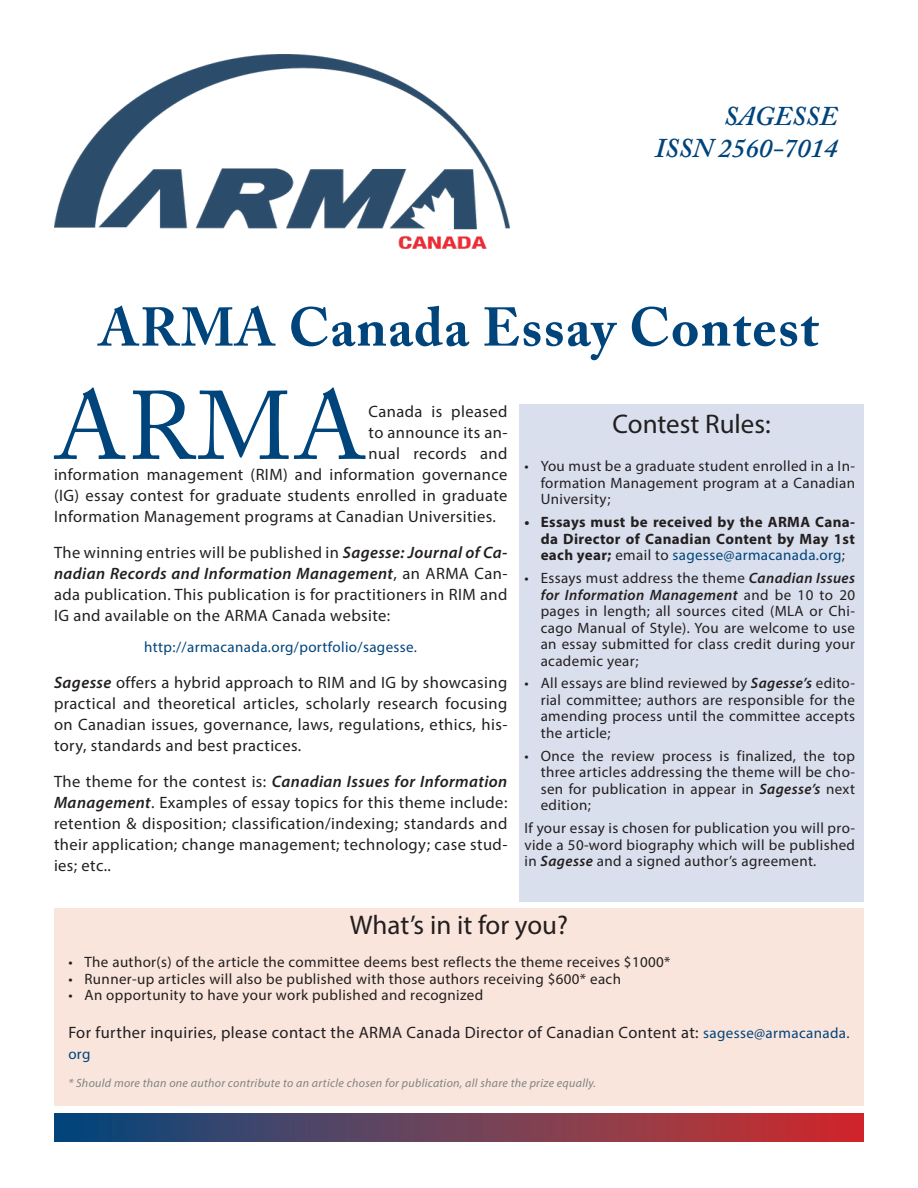
<style>
.page{position:relative;width:918px;height:1188px;background:#fff}
.page>*{position:absolute;margin:0;border:0;box-sizing:border-box;transform-origin:0 0}
.Body{font:96.15px "Adobe Caslon Pro";color:#00447c}
.t1{font:700 54px "Adobe Caslon Pro";letter-spacing:.025em;color:#00447c}
.Company_Name{font:27px "Myriad Pro";color:#231f20}
.Company_Name-2{font:italic 600 27px "Adobe Caslon Pro";color:#00447c}
.Body-2{font:16.5px/21px "Myriad Pro";letter-spacing:.025em;color:#231f20;text-align:justify}
.Bulleted_Text{font:15px/16.5px "Myriad Pro";letter-spacing:.025em;color:#231f20;text-align:justify}
.t2{font:700 15px/16.5px "Myriad Pro";letter-spacing:.025em;color:#231f20;text-align:justify}
.hyperlink{font:15px "Myriad Pro";letter-spacing:.025em;color:#00447c}
.Body-3{font:15px "Myriad Pro";color:#00447c}
.Paragraph_Style_2{font:italic 12px "Myriad Pro";letter-spacing:.025em;color:#808285}
.s1{font-weight:600;font-style:italic}
.s2{font-weight:400}
.s3{font-weight:400;color:#00447c}
.s4{font-size:15px;color:#00447c}
</style>
<div class="page">
<div style="left:519px;top:404px;width:345px;height:497px;background:#d9dfec"></div>
<div style="left:54px;top:1113px;width:810px;height:29px;background:linear-gradient(to right,#084c80,#d3302e)"></div>
<div style="left:54px;top:908px;width:810px;height:198px;background:#f9e5dc"></div>
<img style="left:54px;top:54px;width:455px;height:194px">
<p class="Company_Name-2" style="left:724px;top:100px;width:115px">SAGESSE</p>
<p class="Company_Name-2" style="left:655px;top:132px;width:184px">ISSN 2560-7014</p>
<p class="t1" style="left:99px;top:295px;width:721px">ARMA Canada Essay Contest</p>
<p class="Body" style="left:54px;top:369px;width:313px">ARMA</p>
<p class="Body-2" style="left:369px;top:401px;width:140px">Canada is pleased</p>
<p class="Body-2" style="left:369px;top:422px;width:140px">to announce its an-</p>
<p class="Body-2" style="left:369px;top:443px;width:140px">nual records and</p>
<p class="Body-2" style="left:54px;top:464px;width:455px">information management (RIM) and information governance</p>
<p class="Body-2" style="left:54px;top:485px;width:455px">(IG) essay contest for graduate students enrolled in graduate</p>
<p class="Body-2" style="left:54px;top:506px;width:444px">Information Management programs at Canadian Universities.</p>
<p class="Body-2" style="left:54px;top:541px;width:455px">The winning entries will be published in <span class="s1">Sagesse: Journal of Ca&shy;nadian Records and Information Management</span>, an ARMA Can&shy;ada publication. This publication is for practitioners in RIM and IG and available on the ARMA Canada website:</p>
<p class="hyperlink" style="left:144px;top:638px;width:274px">http://armacanada.org/portfolio/sagesse.</p>
<p class="Body-2" style="left:54px;top:672px;width:455px"><span class="s1">Sagesse</span> offers a hybrid approach to RIM and IG by showcasing practical and theoretical articles, scholarly research focusing on Canadian issues, governance, laws, regulations, ethics, his&shy;tory, standards and best practices.</p>
<p class="Body-2" style="left:54px;top:771px;width:455px">The theme for the contest is: <span class="s1">Canadian Issues for Information Management</span>. Examples of essay topics for this theme include: retention &amp; disposition; classification/indexing; standards and their application; change management; technology; case stud&shy;ies; etc..</p>
<p class="Company_Name" style="left:612px;top:407px;width:160px">Contest Rules:</p>
<p class="Bulleted_Text" style="left:541px;top:458px;width:316px;text-indent:-16px">• You must be a graduate student enrolled in a In&shy;formation Management program at a Canadian University;</p>
<p class="t2" style="left:541px;top:513px;width:316px;text-indent:-16px">• Essays must be received by the ARMA Cana&shy;da Director of Canadian Content by May 1st each year; <span class="s2">email to</span> <span class="s3">sagesse@armacanada.org</span><span class="s2">;</span></p>
<p class="Bulleted_Text" style="left:541px;top:570px;width:316px;text-indent:-16px">• Essays must address the theme <span class="s1">Canadian Issues for Information Management</span> and be 10 to 20 pages in length; all sources cited (MLA or Chi&shy;cago Manual of Style). You are welcome to use an essay submitted for class credit during your academic year;</p>
<p class="Bulleted_Text" style="left:541px;top:675px;width:316px;text-indent:-16px">• All essays are blind reviewed by <span class="s1">Sagesse’s</span> edito&shy;rial committee; authors are responsible for the amending process until the committee accepts the article;</p>
<p class="Bulleted_Text" style="left:541px;top:747px;width:316px;text-indent:-16px">• Once the review process is finalized, the top three articles addressing the theme will be cho&shy;sen for publication in appear in <span class="s1">Sagesse’s</span> next edition;</p>
<p class="Bulleted_Text" style="left:524px;top:820px;width:332px">If your essay is chosen for publication you will pro&shy;vide a 50-word biography which will be published in <span class="s1">Sagesse</span> and a signed author’s agreement.</p>
<p class="Company_Name" style="left:350px;top:909px;width:220px">What’s in it for you?</p>
<p class="Bulleted_Text" style="left:68px;top:954px;width:604px">• The author(s) of the article the committee deems best reflects the theme receives $1000*</p>
<p class="Bulleted_Text" style="left:68px;top:970px;width:554px">• Runner-up articles will also be published with those authors receiving $600* each</p>
<p class="Bulleted_Text" style="left:68px;top:987px;width:416px">• An opportunity to have your work published and recognized</p>
<p class="Body-2" style="left:68px;top:1022px;width:783px">For further inquiries, please contact the ARMA Canada Director of Canadian Content at: <span class="s4">sagesse@armacanada.</span></p>
<p class="Body-3" style="left:68px;top:1045px;width:24px">org</p>
<p class="Paragraph_Style_2" style="left:68px;top:1076px;width:529px">* Should more than one author contribute to an article chosen for publication, all share the prize equally.</p>
</div>
